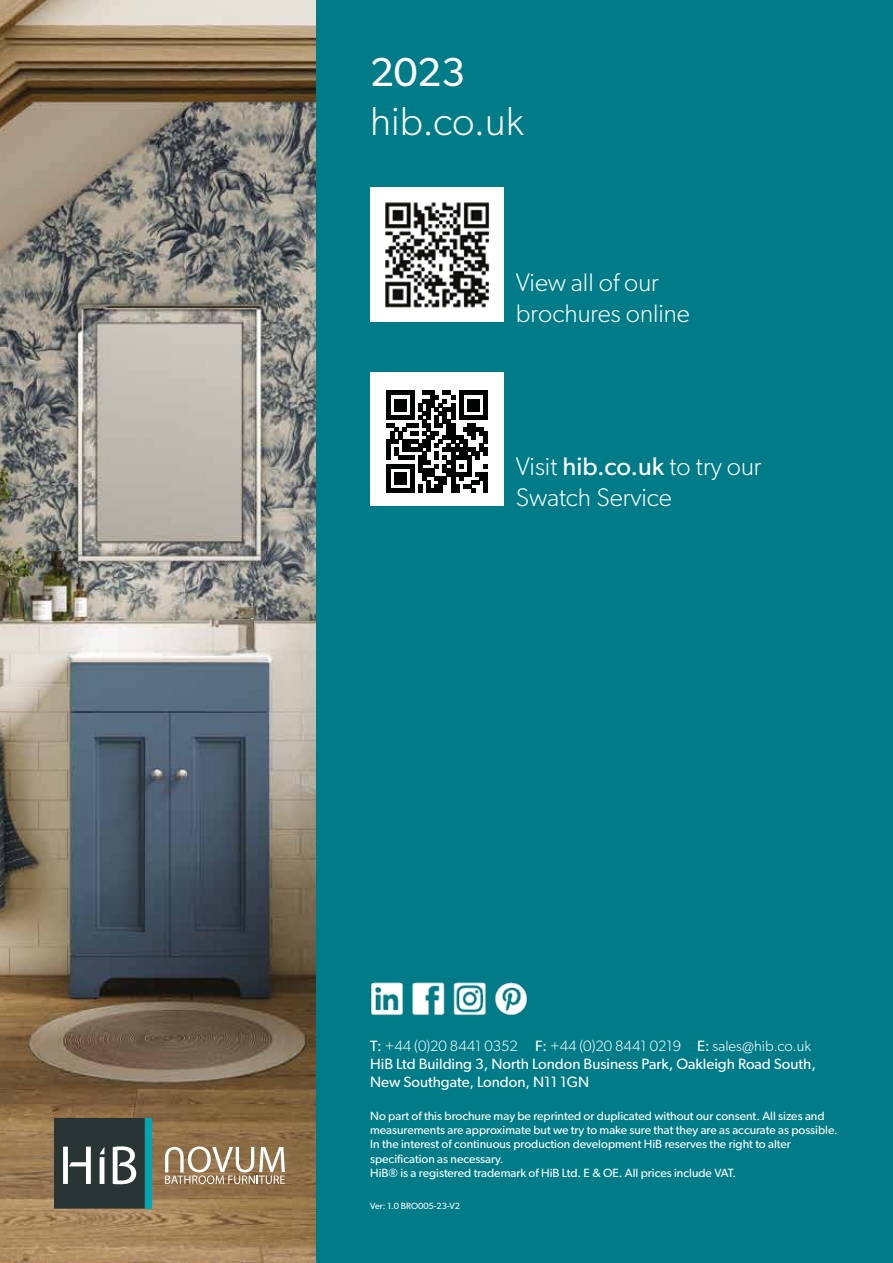
<style>
.page{position:relative;width:893px;height:1263px;background:#fff}
.page>*{position:absolute;margin:0;border:0;box-sizing:border-box;transform-origin:0 0}
.t1{font:300 40.5px "Gibson";color:#fff}
.t2{font:40.5px "Gibson";color:#fff}
.t3{font:300 25.5px/30.6px "Gibson";color:#fff}
.t4{font:15px/18px "Gibson";color:#fff}
.t5{font:12px/14.4px "Gibson";color:#fff}
.t6{font:9px "Gibson";color:#fff}
.s1{font-weight:400}
.s2{font-weight:300}
</style>
<div class="page">
<img style="left:0;top:0;width:316px;height:1263px">
<div style="left:316px;top:0;width:577px;height:1263px;background:#007b88"></div>
<div style="left:145px;top:1118px;width:6px;height:91px;background:#00a8b5"></div>
<svg style="left:54px;top:1118px;width:91px;height:90px;background:#434e4d"></svg>
<svg style="left:165px;top:1146px;width:120px;height:38px"></svg>
<img style="left:370px;top:188px;width:134px;height:134px">
<div style="left:370px;top:372px;width:134px;height:134px;background:#fff"></div>
<svg style="left:386px;top:391px;width:102px;height:101px"></svg>
<img style="left:370px;top:982px;width:158px;height:34px">
<h1 class="t2" style="left:370px;top:48px;width:96px">2023</h1>
<h1 class="t1" style="left:370px;top:97px;width:155px">hib.co.uk</h1>
<h2 class="t3" style="left:516px;top:267px;width:176px">View all of our brochures online</h2>
<h2 class="t3" style="left:516px;top:451px;width:247px">Visit <span class="s1">hib.co.uk</span> to try our<br>Swatch Service</h2>
<p class="t4" style="left:370px;top:1037px;width:447px">T: <span class="s2">+44 (0)20 8441 0352</span> F: <span class="s2">+44 (0)20 8441 0219</span> E: <span class="s2">sales@hib.co.uk<br></span>HiB Ltd Building 3, North London Business Park, Oakleigh Road South,<br>New Southgate, London, N11 1GN</p>
<p class="t5" style="left:370px;top:1108px;width:469px">No part of this brochure may be reprinted or duplicated without our consent. All sizes and measurements are approximate but we try to make sure that they are as accurate as possible.<br>In the interest of continuous production development HiB reserves the right to alter specification as necessary.<br>HiB® is a registered trademark of HiB Ltd. E &amp; OE. All prices include VAT.</p>
<p class="t6" style="left:370px;top:1200px;width:91px">Ver: 1.0 BRO005-23-V2</p>
</div>
